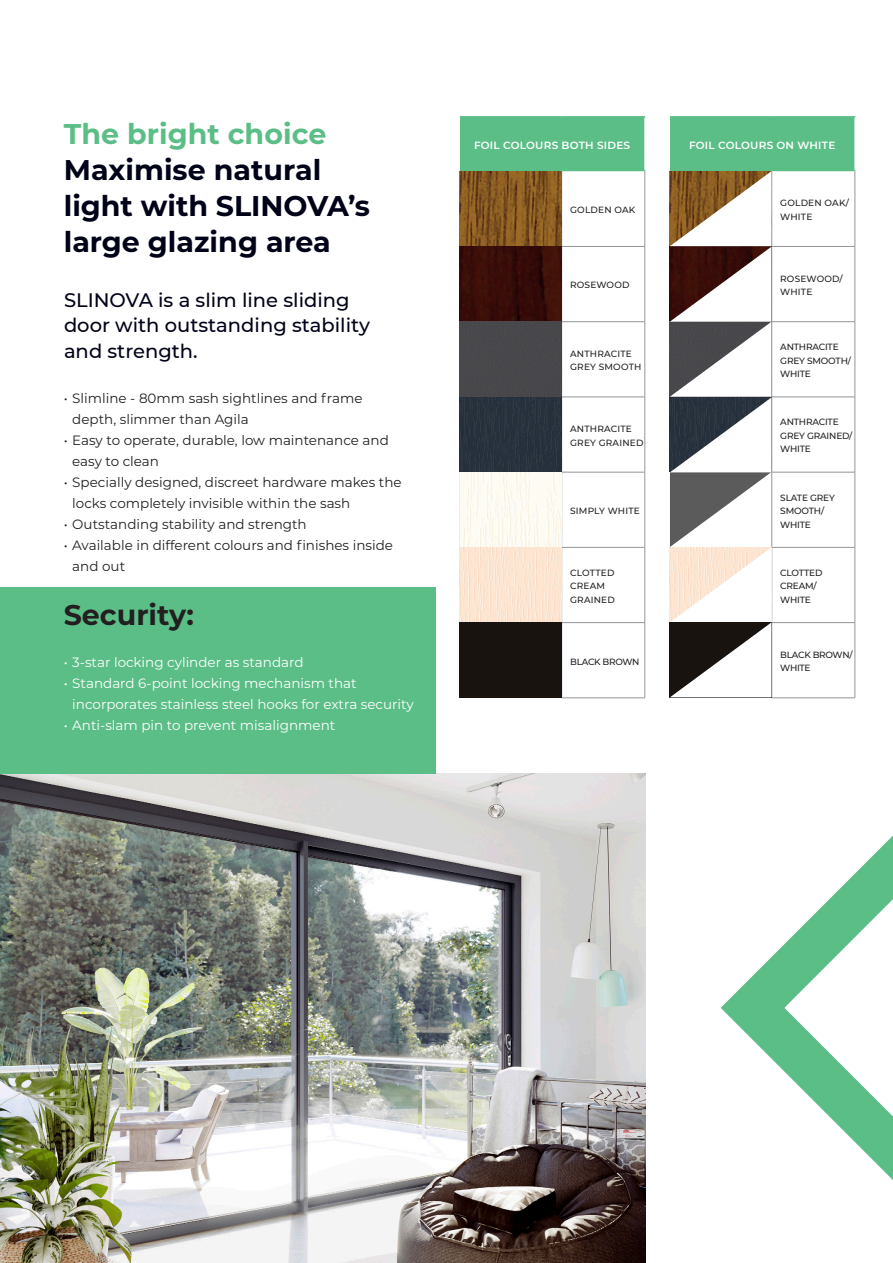
<style>
.page{position:relative;width:893px;height:1263px;background:#fff}
.page>*{position:absolute;margin:0;border:0;box-sizing:border-box;transform-origin:0 0}
.t1{font:700 28.5px/36px "Montserrat";color:#000217}
.t2{font:700 28.5px "Montserrat";color:#5bbe86}
.t3{font:700 28.5px "Montserrat";color:#231f20}
.t4{font:500 19.5px/25.5px "Montserrat";color:#000217}
.t5{font:13.5px/21px "Montserrat";color:#231f20}
.t6{font:13.5px/21px "Montserrat";color:#fff}
.t7{font:600 10.5px "Montserrat";letter-spacing:.02em;color:#fff}
.t8{font:500 9px/13.5px "Montserrat";letter-spacing:.02em;color:#231f20}
.t9{font:500 9px/13.5px "Montserrat";letter-spacing:-.02em;color:#231f20}
.t10{font:500 9px/13.5px "Montserrat";letter-spacing:-.03em;color:#231f20}
.t11{font:500 9px "Montserrat";color:#231f20}
</style>
<div class="page">
<img style="left:0;top:773px;width:645px;height:490px">
<div style="left:0;top:587px;width:435px;height:186px;background:#5bbe86"></div>
<svg style="left:730px;top:835px;width:163px;height:345px"></svg>
<div style="left:670px;top:117px;width:185px;height:53px;background:#5bbe86"></div>
<hr style="left:670px;top:116px;width:102px;height:2px;background:#5bbe86">
<hr style="left:772px;top:116px;width:83px;height:2px;background:#5bbe86">
<hr style="left:670px;top:170px;width:102px;height:1px;background:#5bbe86">
<hr style="left:772px;top:170px;width:83px;height:1px;background:#5bbe86">
<hr style="left:854px;top:118px;width:1px;height:52px;background:#fff">
<hr style="left:855px;top:171px;width:1px;height:75px;background:#939598">
<hr style="left:855px;top:247px;width:1px;height:74px;background:#939598">
<hr style="left:855px;top:322px;width:1px;height:75px;background:#939598">
<hr style="left:855px;top:397px;width:1px;height:75px;background:#939598">
<hr style="left:855px;top:472px;width:1px;height:75px;background:#939598">
<hr style="left:855px;top:548px;width:1px;height:74px;background:#939598">
<hr style="left:855px;top:623px;width:1px;height:75px;background:#939598">
<div style="left:460px;top:117px;width:185px;height:53px;background:#5bbe86"></div>
<svg style="left:562px;top:247px;width:83px;height:450px"></svg>
<hr style="left:460px;top:116px;width:102px;height:2px;background:#5bbe86">
<hr style="left:562px;top:116px;width:83px;height:2px;background:#5bbe86">
<hr style="left:460px;top:170px;width:102px;height:1px;background:#5bbe86">
<hr style="left:562px;top:170px;width:83px;height:1px;background:#5bbe86">
<hr style="left:644px;top:118px;width:1px;height:52px;background:#fff">
<hr style="left:645px;top:171px;width:1px;height:75px;background:#939598">
<hr style="left:561px;top:246px;width:84px;height:1px;background:#939598">
<hr style="left:645px;top:247px;width:1px;height:74px;background:#939598">
<hr style="left:561px;top:321px;width:84px;height:1px;background:#939598">
<hr style="left:645px;top:322px;width:1px;height:75px;background:#939598">
<hr style="left:561px;top:397px;width:84px;height:1px;background:#939598">
<hr style="left:645px;top:397px;width:1px;height:75px;background:#939598">
<hr style="left:561px;top:472px;width:84px;height:1px;background:#939598">
<hr style="left:561px;top:547px;width:84px;height:1px;background:#939598">
<hr style="left:561px;top:622px;width:84px;height:1px;background:#939598">
<hr style="left:561px;top:697px;width:84px;height:1px;background:#939598">
<hr style="left:645px;top:472px;width:1px;height:75px;background:#939598">
<hr style="left:645px;top:548px;width:1px;height:74px;background:#939598">
<hr style="left:645px;top:623px;width:1px;height:75px;background:#939598">
<hr style="left:561px;top:171px;width:1px;height:75px;background:#939598">
<hr style="left:561px;top:247px;width:1px;height:74px;background:#939598">
<hr style="left:561px;top:322px;width:1px;height:75px;background:#939598">
<hr style="left:561px;top:397px;width:1px;height:75px;background:#939598">
<hr style="left:561px;top:472px;width:1px;height:75px;background:#939598">
<hr style="left:561px;top:548px;width:1px;height:74px;background:#939598">
<hr style="left:561px;top:623px;width:1px;height:75px;background:#939598">
<img style="left:460px;top:171px;width:101px;height:527px">
<svg style="left:670px;top:171px;width:185px;height:527px"></svg>
<p class="t2" style="left:64px;top:113px;width:264px">The bright choice</p>
<p class="t1" style="left:64px;top:150px;width:308px">Maximise natural light with SLINOVA’s large glazing area</p>
<p class="t4" style="left:64px;top:286px;width:307px">SLINOVA is a slim line sliding door with outstanding stability and strength.</p>
<p class="t5" style="left:72px;top:387px;width:292px;text-indent:-9px">• Slimline - 80mm sash sightlines and frame depth, slimmer than Agila</p>
<p class="t5" style="left:72px;top:429px;width:318px;text-indent:-9px">• Easy to operate, durable, low maintenance and easy to clean</p>
<p class="t5" style="left:72px;top:471px;width:331px;text-indent:-9px">• Specially designed, discreet hardware makes the locks completely invisible within the sash</p>
<p class="t5" style="left:64px;top:513px;width:244px">• Outstanding stability and strength</p>
<p class="t5" style="left:72px;top:534px;width:322px;text-indent:-9px">• Available in different colours and finishes inside and out</p>
<p class="t3" style="left:64px;top:594px;width:132px">Security:</p>
<p class="t6" style="left:64px;top:651px;width:241px">• 3-star locking cylinder as standard</p>
<p class="t6" style="left:72px;top:672px;width:343px;text-indent:-9px">• Standard 6-point locking mechanism that incorporates stainless steel hooks for extra security</p>
<p class="t6" style="left:64px;top:714px;width:273px">• Anti-slam pin to prevent misalignment</p>
<p class="t7" style="left:474px;top:138px;width:158px">FOIL COLOURS BOTH SIDES</p>
<p class="t8" style="left:570px;top:203px;width:67px">GOLDEN OAK</p>
<p class="t8" style="left:570px;top:278px;width:61px">ROSEWOOD</p>
<p class="t8" style="left:570px;top:347px;width:73px">ANTHRACITE<br>GREY SMOOTH</p>
<p class="t8" style="left:570px;top:422px;width:75px">ANTHRACITE<br>GREY GRAINED</p>
<p class="t8" style="left:570px;top:504px;width:71px">SIMPLY WHITE</p>
<p class="t8" style="left:570px;top:565px;width:46px">CLOTTED<br>CREAM<br>GRAINED</p>
<p class="t10" style="left:570px;top:654px;width:71px">BLACK BROWN</p>
<p class="t7" style="left:689px;top:138px;width:148px">FOIL COLOURS ON WHITE</p>
<p class="t8" style="left:780px;top:196px;width:70px">GOLDEN OAK/</p>
<p class="t11" style="left:780px;top:210px;width:34px">WHITE</p>
<p class="t8" style="left:780px;top:271px;width:64px">ROSEWOOD/<br>WHITE</p>
<p class="t9" style="left:780px;top:340px;width:72px">ANTHRACITE<br>GREY SMOOTH/<br>WHITE</p>
<p class="t9" style="left:780px;top:415px;width:74px">ANTHRACITE<br>GREY GRAINED/<br>WHITE</p>
<p class="t9" style="left:780px;top:490px;width:56px">SLATE GREY<br>SMOOTH/<br>WHITE</p>
<p class="t9" style="left:780px;top:565px;width:44px">CLOTTED<br>CREAM/<br>WHITE</p>
<p class="t10" style="left:780px;top:647px;width:74px">BLACK BROWN/<br>WHITE</p>
</div>
